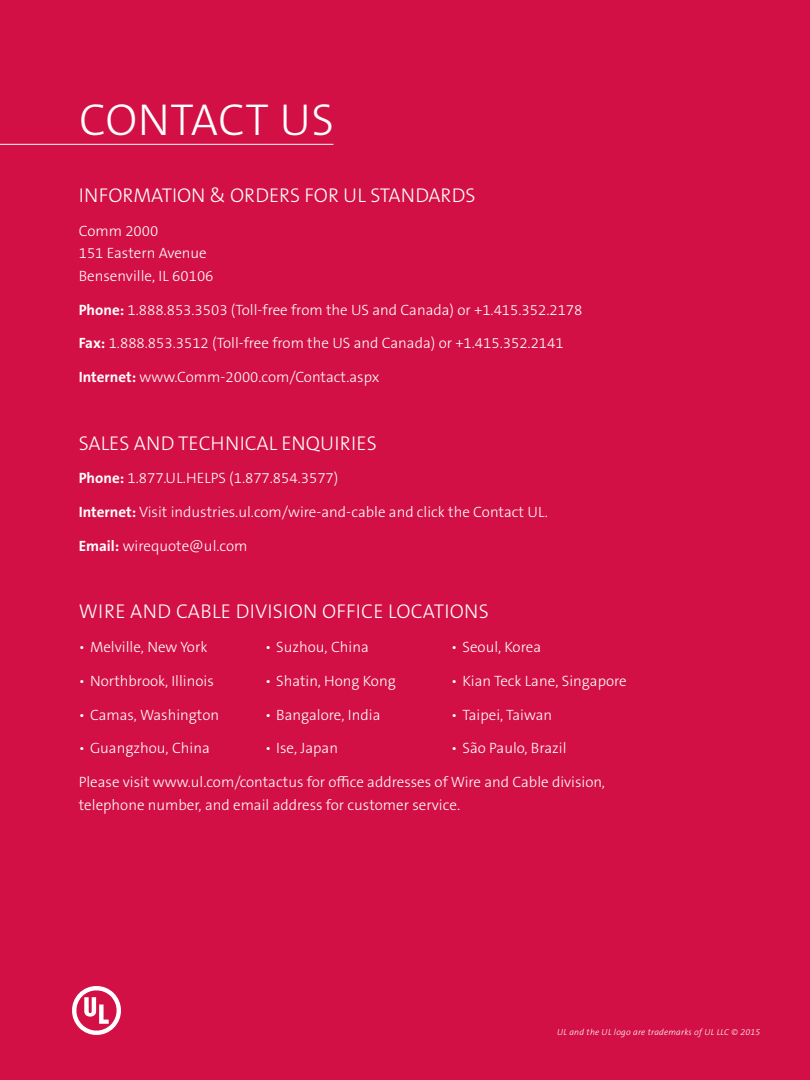
<style>
.page{position:relative;width:810px;height:1080px;background:#d31045}
.page>*{position:absolute;margin:0;border:0;box-sizing:border-box;transform-origin:0 0}
.t1{font:300 45px "The Sans B W3";color:#fff}
.t2{font:300 20px "The Sans B W3";color:#fff}
.t3{font:300 15px/22.5px "The Sans B W3";color:#fff}
.t4{font:italic 300 8.75px "The Sans B W3";letter-spacing:.025em;color:#fff}
.s1{font-family:"The Sans B W7";font-weight:700}
</style>
<div class="page">
<svg style="left:72px;top:986px;width:49px;height:49px"></svg>
<hr style="left:0;top:144px;width:333px;height:1px;background:#fff">
<h1 class="t1" style="left:79px;top:90px;width:55px">Contact</h1>
<h1 class="t1" style="left:279px;top:90px;width:56px">US</h1>
<h2 class="t2" style="left:79px;top:182px;width:398px">INFORMATION &amp; ORDERS FOR UL STANDARDS</h2>
<p class="t3" style="left:79px;top:220px;width:136px">Comm 2000<br>151 Eastern Avenue<br>Bensenville, IL 60106</p>
<p class="t3" style="left:79px;top:298px;width:505px"><span class="s1">Phone:</span> 1.888.853.3503 (Toll-free from the US and Canada) or +1.415.352.2178</p>
<p class="t3" style="left:79px;top:332px;width:486px"><span class="s1">Fax:</span> 1.888.853.3512 (Toll-free from the US and Canada) or +1.415.352.2141</p>
<p class="t3" style="left:79px;top:366px;width:302px"><span class="s1">Internet:</span> www.Comm-2000.com/Contact.aspx</p>
<h2 class="t2" style="left:79px;top:430px;width:300px">SALES AND TECHNICAL ENQUIRIES</h2>
<p class="t3" style="left:79px;top:467px;width:261px"><span class="s1">Phone:</span> 1.877.UL.HELPS (1.877.854.3577)</p>
<p class="t3" style="left:79px;top:501px;width:471px"><span class="s1">Internet:</span> Visit industries.ul.com/wire-and-cable and click the Contact UL.</p>
<p class="t3" style="left:79px;top:535px;width:170px"><span class="s1">Email:</span> wirequote@ul.com</p>
<h2 class="t2" style="left:79px;top:599px;width:66px">Wire and</h2>
<h2 class="t2" style="left:176px;top:599px;width:24px">Cable</h2>
<h2 class="t2" style="left:236px;top:599px;width:25px">Division</h2>
<h2 class="t2" style="left:322px;top:599px;width:25px">Office</h2>
<h2 class="t2" style="left:388px;top:599px;width:21px">Locations</h2>
<p class="t3" style="left:79px;top:636px;width:130px">• Melville, New York</p>
<p class="t3" style="left:79px;top:670px;width:137px">• Northbrook, Illinois</p>
<p class="t3" style="left:79px;top:703px;width:142px">• Camas, Washington</p>
<p class="t3" style="left:79px;top:737px;width:133px">• Guangzhou, China</p>
<p class="t3" style="left:451px;top:636px;width:91px">• Seoul, Korea</p>
<p class="t3" style="left:451px;top:670px;width:177px">• Kian Teck Lane, Singapore</p>
<p class="t3" style="left:451px;top:703px;width:102px">• Taipei, Taiwan</p>
<p class="t3" style="left:451px;top:737px;width:117px">• São Paulo, Brazil</p>
<p class="t3" style="left:79px;top:771px;width:528px">Please visit www.ul.com/contactus for office addresses of Wire and Cable division, telephone number, and email address for customer service.</p>
<p class="t3" style="left:265px;top:636px;width:105px">• Suzhou, China</p>
<p class="t3" style="left:265px;top:670px;width:132px">• Shatin, Hong Kong</p>
<p class="t3" style="left:265px;top:703px;width:117px">• Bangalore, India</p>
<p class="t3" style="left:265px;top:737px;width:75px">• Ise, Japan</p>
<p class="t4" style="left:557px;top:1027px;width:205px">UL and the UL logo are trademarks of UL LLC © 2015</p>
</div>
